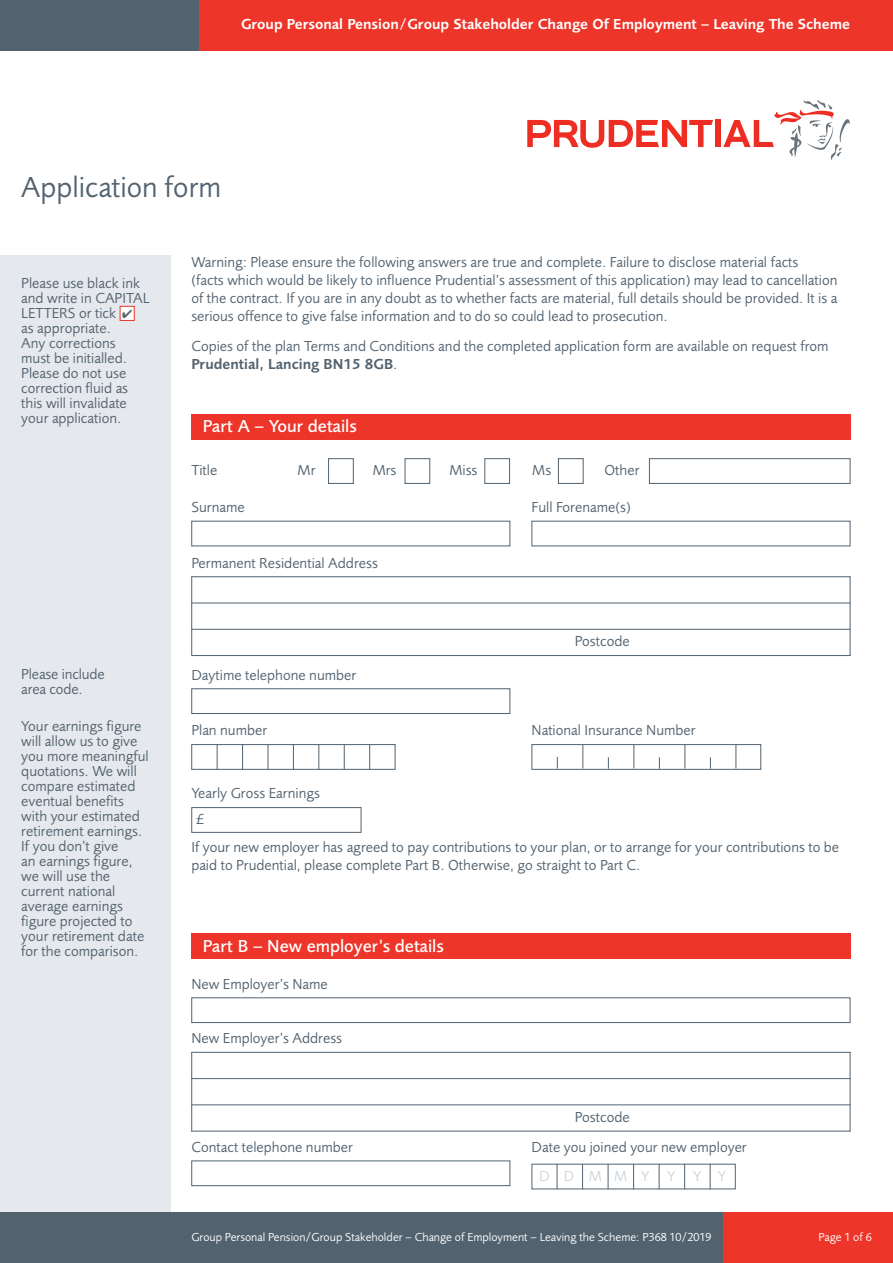
<style>
.page{position:relative;width:893px;height:1263px;background:#fff}
.page>*{position:absolute;margin:0;border:0;box-sizing:border-box;transform-origin:0 0}
.t1{font:30px "Pru Sans";color:#52626f}
.t2{font:500 18px "Pru Sans";color:#fff}
.t3{font:15px/15px "Pru Sans";color:#52626f}
.t4{font:600 15px "Pru Sans";color:#fff}
.t5{font:15px "Pru Sans";color:#cfd4da}
.t6{font:12px "Pru Sans";color:#fff}
.s1{font-weight:600}
</style>
<div class="page">
<div style="left:0;top:255px;width:170px;height:1008px;background:#e5e8ec"></div>
<div style="left:0;top:1212px;width:893px;height:51px;background:#52626f"></div>
<div style="left:723px;top:1212px;width:170px;height:51px;background:#ee3529"></div>
<div style="left:120px;top:307px;width:14px;height:13px;background:#fff"></div>
<div style="left:120px;top:306px;width:15px;height:15px;border:1px solid #ee3529"></div>
<div style="left:0;top:0;width:893px;height:51px;background:#52626f"></div>
<div style="left:199px;top:0;width:694px;height:51px;background:#ee3529"></div>
<div style="left:191px;top:414px;width:659px;height:25px;background:#ee3529"></div>
<div style="left:328px;top:458px;width:26px;height:26px;border:1px solid #52626f"></div>
<div style="left:405px;top:458px;width:25px;height:26px;border:1px solid #52626f"></div>
<div style="left:484px;top:458px;width:26px;height:26px;border:1px solid #52626f"></div>
<div style="left:558px;top:458px;width:26px;height:26px;border:1px solid #52626f"></div>
<div style="left:191px;top:521px;width:319px;height:25px;border:1px solid #52626f"></div>
<div style="left:649px;top:458px;width:201px;height:26px;border:1px solid #52626f"></div>
<div style="left:531px;top:744px;width:230px;height:26px;border:1px solid #52626f"></div>
<svg style="left:582px;top:745px;width:1px;height:23px"></svg>
<svg style="left:633px;top:745px;width:1px;height:23px"></svg>
<svg style="left:684px;top:745px;width:1px;height:23px"></svg>
<svg style="left:735px;top:745px;width:1px;height:23px"></svg>
<svg style="left:608px;top:757px;width:1px;height:12px"></svg>
<svg style="left:659px;top:757px;width:1px;height:12px"></svg>
<svg style="left:710px;top:757px;width:1px;height:12px"></svg>
<div style="left:531px;top:521px;width:319px;height:25px;border:1px solid #52626f"></div>
<div style="left:191px;top:688px;width:319px;height:26px;border:1px solid #52626f"></div>
<svg style="left:191px;top:745px;width:1px;height:24px"></svg>
<svg style="left:217px;top:745px;width:1px;height:24px"></svg>
<svg style="left:242px;top:745px;width:1px;height:24px"></svg>
<svg style="left:268px;top:745px;width:1px;height:24px"></svg>
<svg style="left:293px;top:745px;width:1px;height:24px"></svg>
<svg style="left:318px;top:745px;width:1px;height:24px"></svg>
<svg style="left:344px;top:745px;width:1px;height:24px"></svg>
<svg style="left:369px;top:745px;width:1px;height:24px"></svg>
<svg style="left:395px;top:744px;width:1px;height:26px"></svg>
<hr style="left:191px;top:744px;width:204px;height:1px;background:#52626f">
<hr style="left:191px;top:769px;width:204px;height:1px;background:#52626f">
<hr style="left:191px;top:576px;width:1px;height:80px;background:#52626f">
<hr style="left:850px;top:576px;width:1px;height:80px;background:#52626f">
<hr style="left:191px;top:576px;width:659px;height:1px;background:#52626f">
<hr style="left:191px;top:603px;width:659px;height:1px;background:#52626f">
<hr style="left:191px;top:629px;width:659px;height:1px;background:#52626f">
<hr style="left:191px;top:655px;width:659px;height:1px;background:#52626f">
<div style="left:191px;top:807px;width:170px;height:26px;border:1px solid #52626f"></div>
<div style="left:715px;top:120px;width:5px;height:27px;background:#ee2e22"></div>
<svg style="left:723px;top:100px;width:127px;height:60px"></svg>
<svg style="left:527px;top:120px;width:186px;height:28px"></svg>
<div style="left:191px;top:934px;width:659px;height:25px;background:#ee3529"></div>
<div style="left:191px;top:997px;width:659px;height:26px;border:1px solid #52626f"></div>
<div style="left:191px;top:1160px;width:319px;height:26px;border:1px solid #52626f"></div>
<hr style="left:191px;top:1052px;width:1px;height:79px;background:#52626f">
<hr style="left:850px;top:1052px;width:1px;height:79px;background:#52626f">
<hr style="left:191px;top:1052px;width:659px;height:1px;background:#52626f">
<hr style="left:191px;top:1078px;width:659px;height:1px;background:#52626f">
<hr style="left:191px;top:1104px;width:659px;height:1px;background:#52626f">
<hr style="left:191px;top:1131px;width:659px;height:1px;background:#52626f">
<div style="left:531px;top:1164px;width:205px;height:25px;border:1px solid #52626f"></div>
<svg style="left:557px;top:1164px;width:1px;height:25px"></svg>
<svg style="left:582px;top:1164px;width:1px;height:25px"></svg>
<svg style="left:608px;top:1164px;width:1px;height:25px"></svg>
<svg style="left:633px;top:1164px;width:1px;height:25px"></svg>
<svg style="left:659px;top:1164px;width:1px;height:25px"></svg>
<svg style="left:684px;top:1164px;width:1px;height:25px"></svg>
<svg style="left:710px;top:1164px;width:1px;height:25px"></svg>
<p class="t4" style="left:241px;top:19px;width:610px">Group Personal Pension/Group Stakeholder Change Of Employment – Leaving The Scheme</p>
<h1 class="t1" style="left:21px;top:176px;width:201px">Application form</h1>
<p class="t3" style="left:21px;top:277px;width:130px">Please use black ink and write in CAPITAL<br>LETTERS or tick<br>as appropriate.<br>Any corrections<br>must be initialled.<br>Please do not use correction fluid as this will invalidate your application.</p>
<p class="t3" style="left:191px;top:254px;width:648px;line-height:18px">Warning: Please ensure the following answers are true and complete. Failure to disclose material facts<br>(facts which would be likely to influence Prudential’s assessment of this application) may lead to cancellation of the contract. If you are in any doubt as to whether facts are material, full details should be provided. It is a serious offence to give false information and to do so could lead to prosecution.</p>
<p class="t3" style="left:191px;top:339px;width:639px;line-height:18px">Copies of the plan Terms and Conditions and the completed application form are available on request from<br><span class="s1">Prudential, Lancing BN15 8GB</span>.</p>
<p class="t2" style="left:203px;top:419px;width:156px">Part A – Your details</p>
<p class="t3" style="left:298px;top:464px;width:19px">Mr</p>
<p class="t3" style="left:373px;top:464px;width:25px">Mrs</p>
<p class="t3" style="left:449px;top:464px;width:30px">Miss</p>
<p class="t3" style="left:532px;top:464px;width:20px">Ms</p>
<p class="t3" style="left:191px;top:501px;width:55px">Surname</p>
<p class="t3" style="left:531px;top:501px;width:101px">Full Forename(s)</p>
<p class="t3" style="left:191px;top:464px;width:27px">Title</p>
<p class="t3" style="left:604px;top:464px;width:37px">Other</p>
<p class="t3" style="left:191px;top:556px;width:188px">Permanent Residential Address</p>
<p class="t3" style="left:575px;top:635px;width:56px">Postcode</p>
<p class="t3" style="left:21px;top:668px;width:85px">Please include area code.</p>
<p class="t3" style="left:191px;top:668px;width:166px">Daytime telephone number</p>
<p class="t3" style="left:191px;top:724px;width:77px">Plan number</p>
<p class="t3" style="left:21px;top:720px;width:129px">Your earnings figure will allow us to give you more meaningful quotations. We will compare estimated eventual benefits with your estimated retirement earnings.<br>If you don’t give<br>an earnings figure, we will use the current national average earnings figure projected to your retirement date for the comparison.</p>
<p class="t3" style="left:531px;top:724px;width:166px">National Insurance Number</p>
<p class="t3" style="left:191px;top:787px;width:130px">Yearly Gross Earnings</p>
<p class="t3" style="left:196px;top:813px;width:9px">£</p>
<p class="t3" style="left:191px;top:839px;width:649px;line-height:18px">If your new employer has agreed to pay contributions to your plan, or to arrange for your contributions to be paid to Prudential, please complete Part B. Otherwise, go straight to Part C.</p>
<p class="t2" style="left:203px;top:939px;width:243px">Part B – New employer’s details</p>
<p class="t3" style="left:191px;top:977px;width:138px">New Employer’s Name</p>
<p class="t3" style="left:191px;top:1032px;width:152px">New Employer’s Address</p>
<p class="t3" style="left:191px;top:1140px;width:163px">Contact telephone number</p>
<p class="t3" style="left:531px;top:1103px;width:217px;line-height:30.3px;text-indent:43px">Postcode<br>Date you joined your new employer</p>
<p class="t5" style="left:539px;top:1170px;width:189px">DDMM Y Y Y Y</p>
<p class="t6" style="left:191px;top:1232px;width:522px">Group Personal Pension/Group Stakeholder – Change of Employment – Leaving the Scheme: P368 10/2019</p>
<p class="t6" style="left:819px;top:1232px;width:55px">Page 1 of 6</p>
</div>
